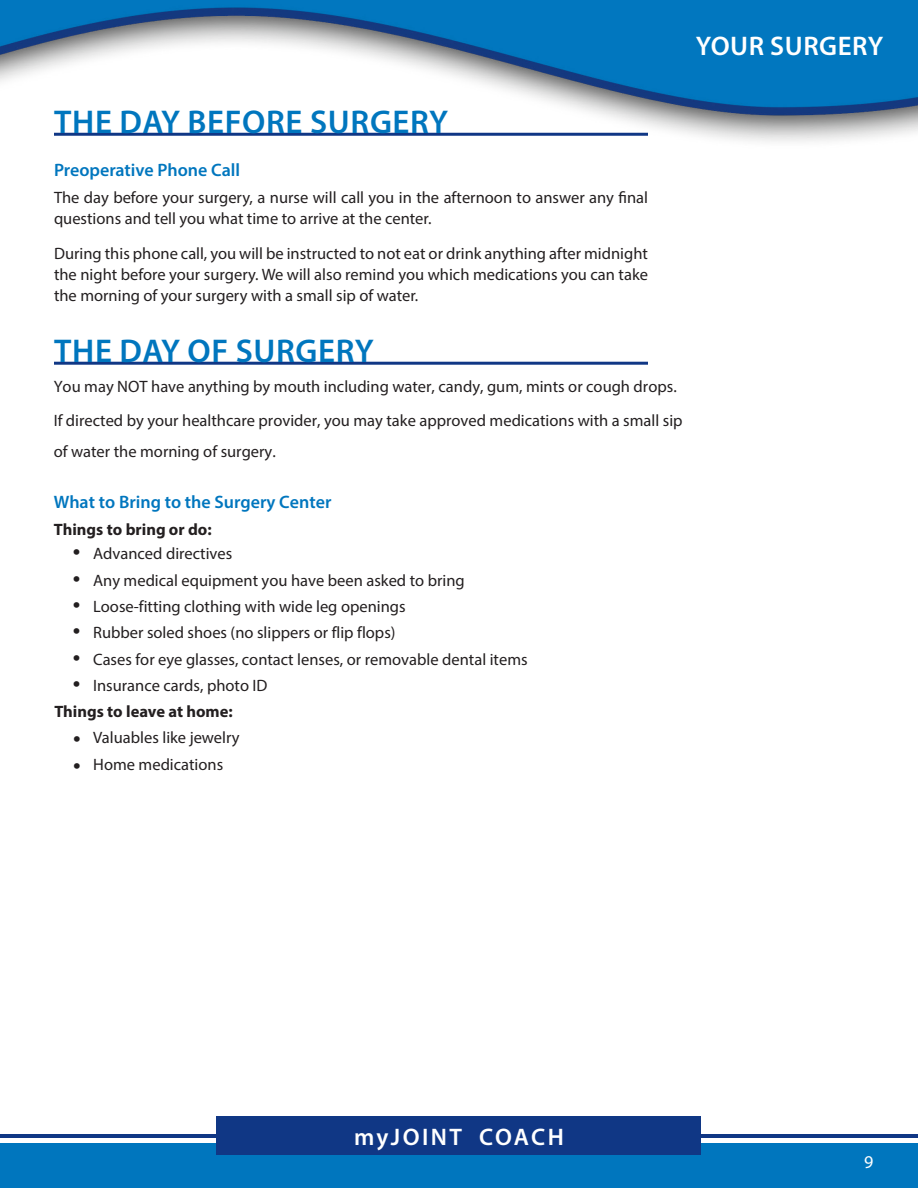
<style>
.page{position:relative;width:918px;height:1188px;background:#fff}
.page>*{position:absolute;margin:0;border:0;box-sizing:border-box;transform-origin:0 0}
.Headline{font:600 33px "Myriad Pro";letter-spacing:.02em;color:#0076be}
.t1{font:600 27px "Myriad Pro";letter-spacing:.02em;color:#fff}
.t2{font:600 24px "Myriad Pro";letter-spacing:.1em;color:#fff}
.Sub-Subhead{font:600 18px "Myriad Pro";color:#0076be}
.Subtitle{font:600 18px "Myriad Pro";color:#0076be}
.t3{font:18px "Myriad Pro";color:#fff}
.Text{font:16.5px/21px "Myriad Pro";color:#231f20}
.Bullet_Text{font:16.5px "Myriad Pro";color:#231f20}
.Sub-Subhead-2{font:16.5px/34.5px "Myriad Pro";color:#231f20}
.Sub-Subhead-3{font:700 16.5px "Myriad Pro";color:#231f20}
.s1{font-size:27px}
</style>
<div class="page">
<img style="left:0;top:0;width:918px;height:142px">
<div style="left:0;top:1143px;width:918px;height:45px;background:#0076be"></div>
<hr style="left:0;top:1134px;width:918px;height:3px;background:#103785">
<div style="left:217px;top:1116px;width:484px;height:39px;background:#103785"></div>
<hr style="left:54px;top:133px;width:594px;height:3px;background:#103785">
<hr style="left:54px;top:362px;width:594px;height:3px;background:#103785">
<p class="t1" style="left:696px;top:29px;width:189px">YOUR SURGERY</p>
<p class="Headline" style="left:54px;top:101px;width:395px">THE DAY BEFORE SURGERY</p>
<p class="Subtitle" style="left:54px;top:158px;width:188px">Preoperative Phone Call</p>
<p class="Text" style="left:54px;top:187px;width:596px">The day before your surgery, a nurse will call you in the afternoon to answer any final questions and tell you what time to arrive at the center.</p>
<p class="Text" style="left:54px;top:242px;width:596px;text-align:justify">During this phone call, you will be instructed to not eat or drink anything after midnight the night before your surgery. We will also remind you which medications you can take the morning of your surgery with a small sip of water.</p>
<p class="Headline" style="left:54px;top:330px;width:321px">THE DAY OF SURGERY</p>
<p class="Sub-Subhead-2" style="left:54px;top:369px;width:630px">You may NOT have anything by mouth including water, candy, gum, mints or cough drops.<br>If directed by your healthcare provider, you may take approved medications with a small sip</p>
<p class="Sub-Subhead-2" style="left:54px;top:434px;width:224px">of water the morning of surgery.</p>
<p class="Sub-Subhead" style="left:54px;top:490px;width:279px">What to Bring to the Surgery Center</p>
<p class="Sub-Subhead-3" style="left:54px;top:519px;width:160px">Things to bring or do:</p>
<p class="Bullet_Text" style="left:73px;top:543px;width:161px"><span class="s1">•</span> Advanced directives</p>
<p class="Bullet_Text" style="left:73px;top:570px;width:393px"><span class="s1">•</span> Any medical equipment you have been asked to bring</p>
<p class="Bullet_Text" style="left:73px;top:596px;width:334px"><span class="s1">•</span> Loose-fitting clothing with wide leg openings</p>
<p class="Bullet_Text" style="left:73px;top:623px;width:324px"><span class="s1">•</span> Rubber soled shoes (no slippers or flip flops)</p>
<p class="Bullet_Text" style="left:73px;top:649px;width:456px"><span class="s1">•</span> Cases for eye glasses, contact lenses, or removable dental items</p>
<p class="Bullet_Text" style="left:73px;top:675px;width:196px"><span class="s1">•</span> Insurance cards, photo ID</p>
<p class="Sub-Subhead-3" style="left:54px;top:701px;width:180px">Things to leave at home:</p>
<p class="Bullet_Text" style="left:73px;top:727px;width:168px"><span class="s1">•</span> Valuables like jewelry</p>
<p class="Bullet_Text" style="left:73px;top:754px;width:152px"><span class="s1">•</span> Home medications</p>
<p class="t2" style="left:354px;top:1121px;width:211px">myJOINT COACH</p>
<p class="t3" style="left:864px;top:1151px;width:11px">9</p>
</div>
